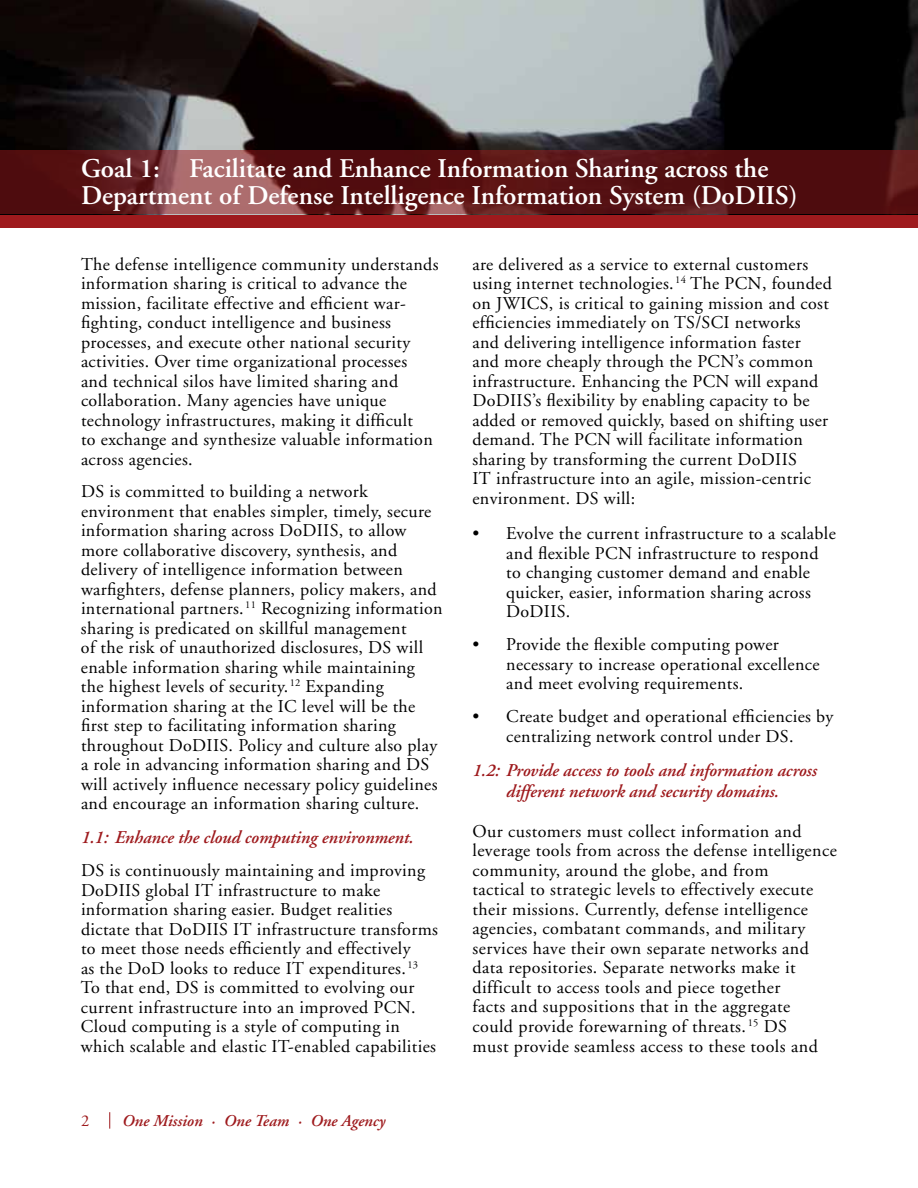
<style>
.page{position:relative;width:918px;height:1188px;background:#fff}
.page>*{position:absolute;margin:0;border:0;box-sizing:border-box;transform-origin:0 0}
.t1{font:600 27px/27px "Adobe Garamond";color:#fff}
.t2{font:18px/19.5px "Adobe Garamond";letter-spacing:.02em;color:#000}
.t3{font:italic 600 18px/21px "Adobe Garamond";letter-spacing:-.005em;color:#9e1a1d;text-align:center}
.t4{font:italic 600 16.5px "Adobe Garamond";color:#9e1a1d}
.t5{font:16.5px "Adobe Garamond";color:#9e1a1d}
</style>
<div class="page">
<svg style="left:109px;top:1112px;width:1px;height:17px"></svg>
<img style="left:0;top:0;width:918px;height:215px">
<svg style="left:0;top:150px;width:918px;height:64px;background:#601c1e"></svg>
<div style="left:0;top:215px;width:918px;height:13px;background:#9e1a1d"></div>
<h1 class="t1" style="left:81px;top:156px;width:718px">Goal 1: Facilitate and Enhance Information Sharing across the<br>Department of Defense Intelligence Information System (DoDIIS)</h1>
<p class="t2" style="left:81px;top:255px;width:359px">The defense intelligence community understands information sharing is critical to advance the mission, facilitate effective and efficient war&shy;fighting, conduct intelligence and business processes, and execute other national security activities. Over time organizational processes<br>and technical silos have limited sharing and collaboration. Many agencies have unique technology infrastructures, making it difficult<br>to exchange and synthesize valuable information across agencies.</p>
<p class="t2" style="left:81px;top:482px;width:363px">DS is committed to building a network environment that enables simpler, timely, secure information sharing across DoDIIS, to allow more collaborative discovery, synthesis, and delivery of intelligence information between warfighters, defense planners, policy makers, and international partners. <sup>11</sup> Recognizing information sharing is predicated on skillful management<br>of the risk of unauthorized disclosures, DS will enable information sharing while maintaining<br>the highest levels of security. <sup>12</sup> Expanding information sharing at the IC level will be the first step to facilitating information sharing throughout DoDIIS. Policy and culture also play a role in advancing information sharing and DS will actively influence necessary policy guidelines and encourage an information sharing culture.</p>
<p class="t3" style="left:81px;top:827px;width:334px">1.1: Enhance the cloud computing environment.</p>
<p class="t2" style="left:81px;top:861px;width:359px">DS is continuously maintaining and improving DoDIIS global IT infrastructure to make information sharing easier. Budget realities dictate that DoDIIS IT infrastructure transforms to meet those needs efficiently and effectively<br>as the DoD looks to reduce IT expenditures. <sup>13<br></sup>To that end, DS is committed to evolving our current infrastructure into an improved PCN.<br>Cloud computing is a style of computing in which scalable and elastic IT‑enabled capabilities</p>
<p class="t5" style="left:81px;top:1112px;width:10px">2</p>
<p class="t4" style="left:122px;top:1112px;width:265px">One Mission · One Team · One Agency</p>
<p class="t2" style="left:472px;top:255px;width:361px">are delivered as a service to external customers using internet technologies. <sup>14</sup> The PCN, founded on JWICS, is critical to gaining mission and cost efficiencies immediately on TS/SCI networks<br>and delivering intelligence information faster<br>and more cheaply through the PCN’s common infrastructure. Enhancing the PCN will expand DoDIIS’s flexibility by enabling capacity to be added or removed quickly, based on shifting user demand. The PCN will facilitate information sharing by transforming the current DoDIIS<br>IT infrastructure into an agile, mission-centric environment. DS will:</p>
<p class="t2" style="left:506px;top:524px;width:331px;text-indent:-34px">• Evolve the current infrastructure to a scalable and flexible PCN infrastructure to respond to changing customer demand and enable quicker, easier, information sharing across DoDIIS.</p>
<p class="t2" style="left:506px;top:635px;width:315px;text-indent:-34px">• Provide the flexible computing power necessary to increase operational excellence and meet evolving requirements.</p>
<p class="t2" style="left:472px;top:707px;width:362px;text-align:center">• Create budget and operational efficiencies by centralizing network control under DS.</p>
<p class="t3" style="left:472px;top:761px;width:346px">1.2: Provide access to tools and information across different network and security domains.</p>
<p class="t2" style="left:472px;top:822px;width:366px">Our customers must collect information and leverage tools from across the defense intelligence community, around the globe, and from<br>tactical to strategic levels to effectively execute their missions. Currently, defense intelligence agencies, combatant commands, and military services have their own separate networks and data repositories. Separate networks make it difficult to access tools and piece together<br>facts and suppositions that in the aggregate<br>could provide forewarning of threats. <sup>15</sup> DS<br>must provide seamless access to these tools and</p>
</div>
